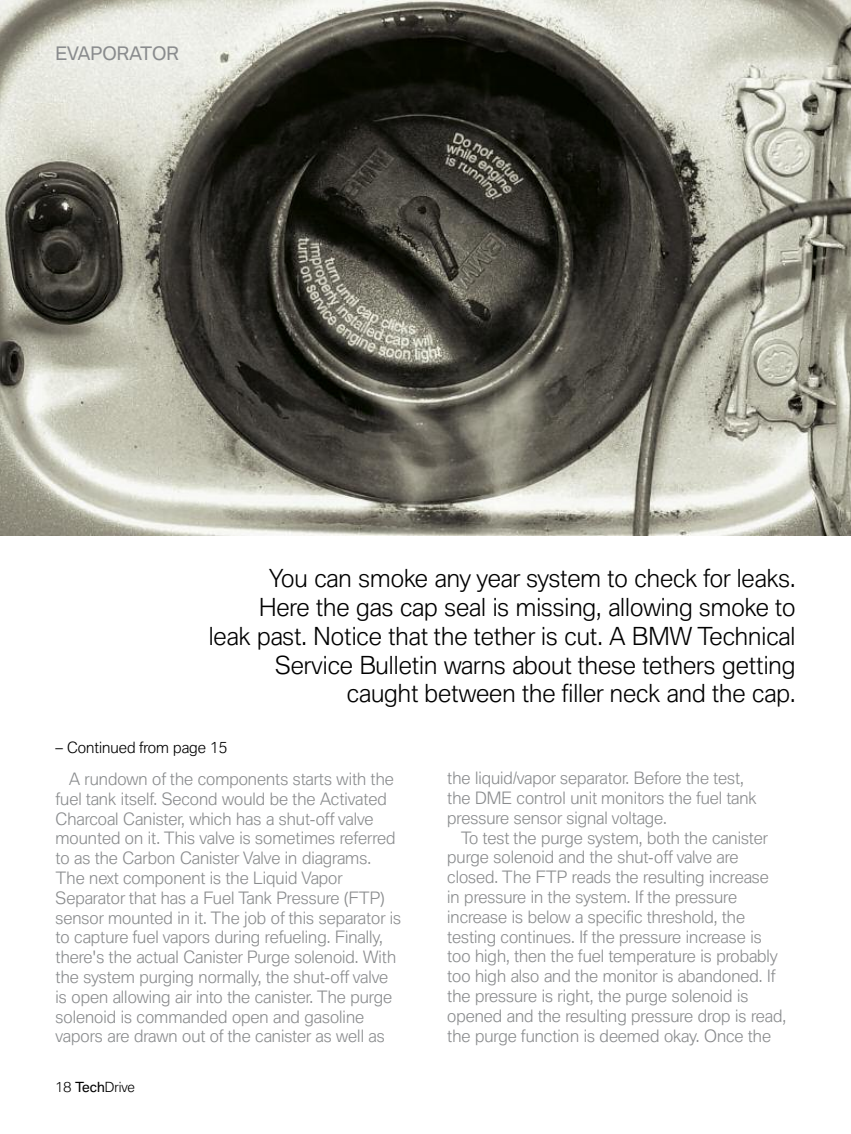
<style>
.page{position:relative;width:851px;height:1134px;background:#fff}
.page>*{position:absolute;margin:0;border:0;box-sizing:border-box;transform-origin:0 0}
.t1{font:300 24px/28.8px "BMW Type";color:#000;text-align:right}
.t2{font:18px "BMW Type";color:#8a8c8e}
.t3{font:300 16.5px/19.8px "BMW Type";color:#8a8c8e}
.t4{font:300 15px "BMW Type";color:#000}
.t5{font:300 13.5px "BMW Type";color:#000}
.s1{font-weight:400}
</style>
<div class="page">
<img style="left:0;top:0;width:850px;height:536px">
<p class="t2" style="left:56px;top:47px;width:125px">EVAPORATOR</p>
<p class="t1" style="left:209px;top:566px;width:588px">You can smoke any year system to check for leaks.<br>Here the gas cap seal is missing, allowing smoke to<br>leak past. Notice that the tether is cut. A BMW Technical Service Bulletin warns about these tethers getting caught between the filler neck and the cap.</p>
<p class="t4" style="left:56px;top:742px;width:173px">– Continued from page 15</p>
<p class="t3" style="left:56px;top:770px;width:347px;text-indent:13px">A rundown of the components starts with the fuel tank itself. Second would be the Activated Charcoal Canister, which has a shut-off valve mounted on it. This valve is sometimes referred to as the Carbon Canister Valve in diagrams.<br>The next component is the Liquid Vapor Separator that has a Fuel Tank Pressure (FTP) sensor mounted in it. The job of this separator is to capture fuel vapors during refueling. Finally, there's the actual Canister Purge solenoid. With the system purging normally, the shut-off valve is open allowing air into the canister. The purge solenoid is commanded open and gasoline vapors are drawn out of the canister as well as</p>
<p class="t5" style="left:56px;top:1082px;width:81px">18 <span class="s1">Tech</span>Drive</p>
<p class="t3" style="left:447px;top:770px;width:311px">the liquid/vapor separator. Before the test, the DME control unit monitors the fuel tank pressure sensor signal voltage.</p>
<p class="t3" style="left:447px;top:829px;width:340px;text-indent:14px">To test the purge system, both the canister purge solenoid and the shut-off valve are closed. The FTP reads the resulting increase<br>in pressure in the system. If the pressure increase is below a specific threshold, the testing continues. If the pressure increase is too high, then the fuel temperature is probably too high also and the monitor is abandoned. If the pressure is right, the purge solenoid is opened and the resulting pressure drop is read, the purge function is deemed okay. Once the</p>
</div>
